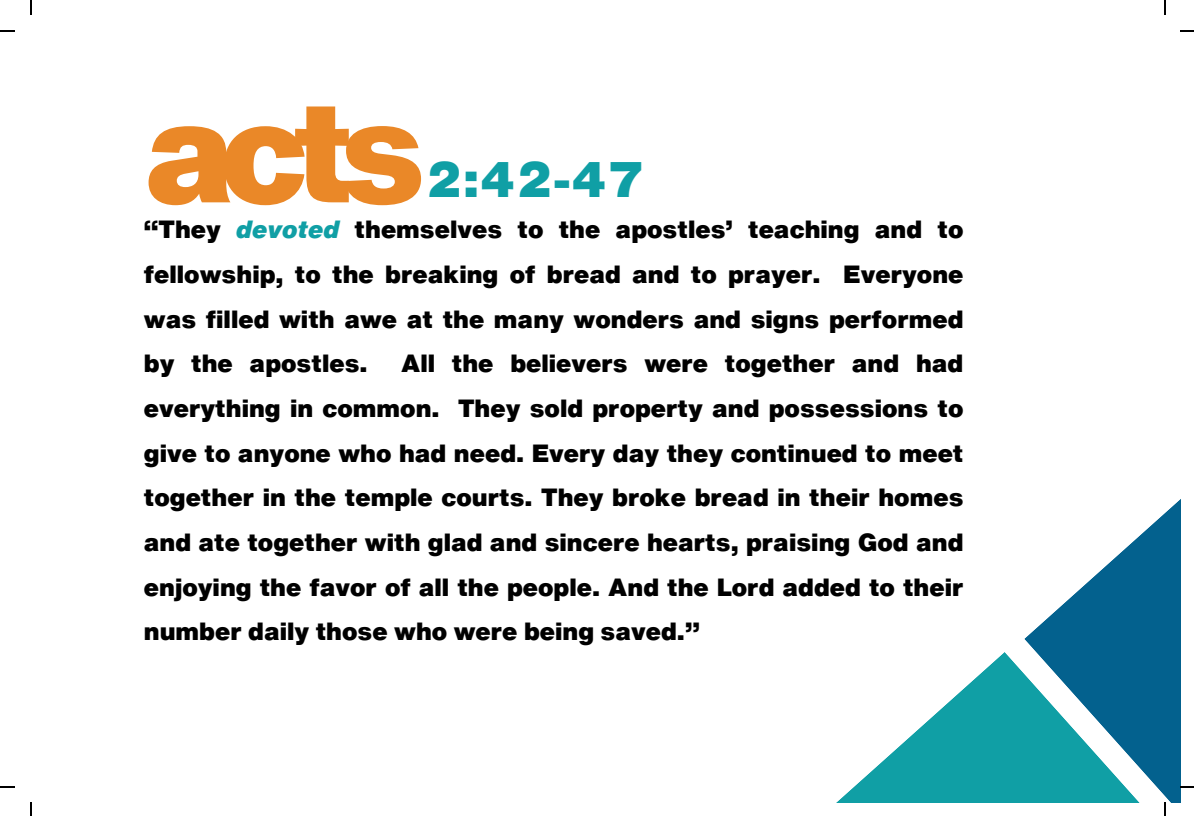
<style>
.page{position:relative;width:1194px;height:816px;background:#fff}
.page>*{position:absolute;margin:0;border:0;box-sizing:border-box;transform-origin:0 0}
.t1{font:142.45px "Anonymous";color:#ea8828}
.t2{font:49px "Anonymous";color:#109fa5}
.t3{font:24.5px/44.6px "Anonymous";color:#000;text-align:justify}
.s1{color:#109fa5}
</style>
<div class="page">
<svg style="left:837px;top:652px;width:187px;height:150px;fill:#109fa5"></svg>
<svg style="left:1024px;top:500px;width:156px;height:302px;fill:#03618e"></svg>
<svg style="left:30px;top:0;width:2px;height:14px"></svg>
<svg style="left:0;top:30px;width:14px;height:1px"></svg>
<svg style="left:1164px;top:0;width:2px;height:14px"></svg>
<svg style="left:1180px;top:30px;width:14px;height:1px"></svg>
<svg style="left:30px;top:802px;width:2px;height:14px"></svg>
<svg style="left:0;top:786px;width:14px;height:2px"></svg>
<svg style="left:1164px;top:802px;width:2px;height:14px"></svg>
<svg style="left:1180px;top:786px;width:14px;height:2px"></svg>
<h1 class="t1" style="left:144px;top:98px;width:284px">acts</h1>
<h2 class="t2" style="left:426px;top:161px;width:220px">2-42a47</h2>
<p class="t3" style="left:144px;top:210px;width:821px">mThey <span class="s1">devoted</span> themselves to the apostlesp teaching and to fellowship, to the breaking of bread and to prayer. Everyone was filled with awe at the many wonders and signs performed by the apostles.</p>
<p class="t3" style="left:144px;top:343px;width:821px;text-indent:257px">All the believers were together and had everything in common. They sold property and possessions to give to anyone who had need. Every day they continued to meet together in the temple courts. They broke bread in their homes and ate together with glad and sincere hearts, praising God and enjoying the favor of all the people. And the Lord added to their number daily those who were being saved.n</p>
</div>
